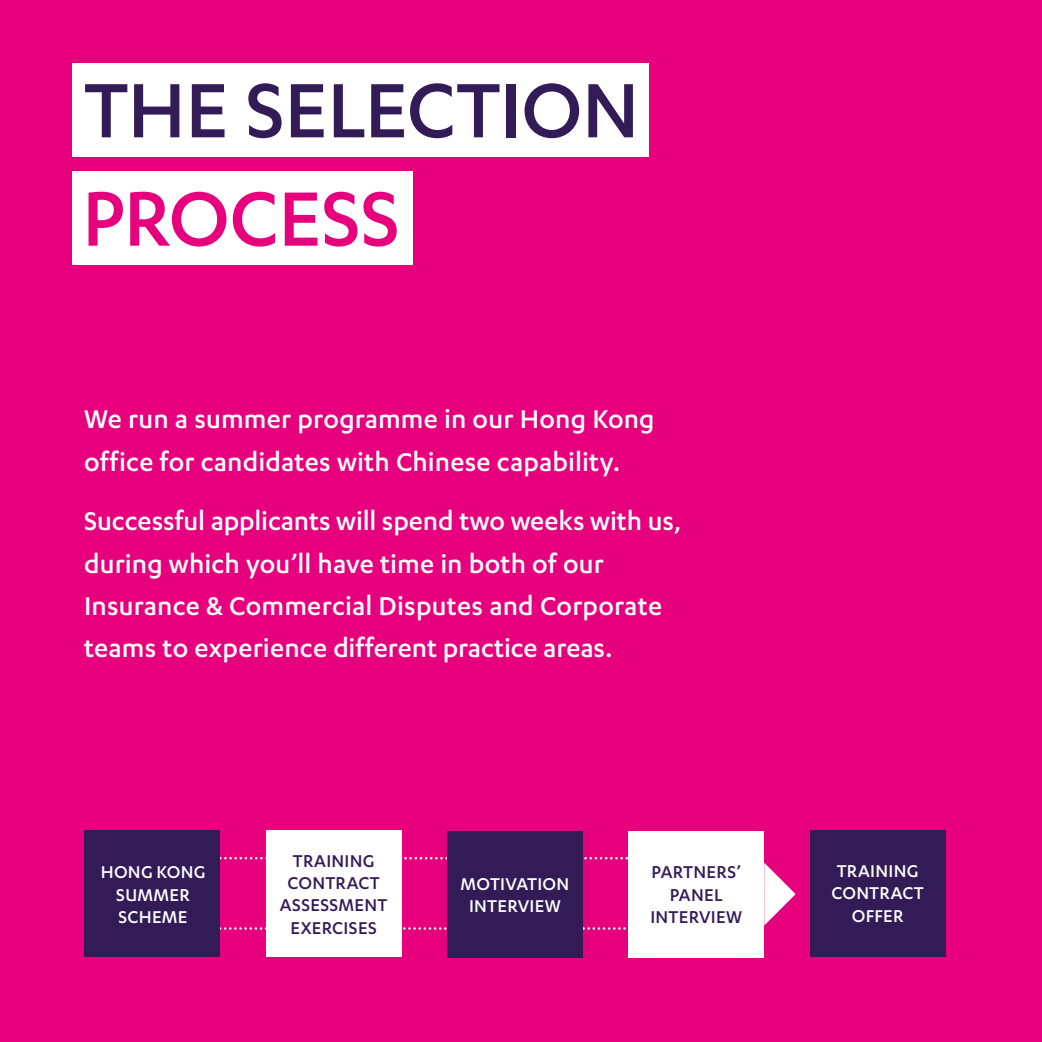
<style>
.page{position:relative;width:1042px;height:1042px;background:#e6007d}
.page>*{position:absolute;margin:0;border:0;box-sizing:border-box;transform-origin:0 0}
.t1{font:500 89.42px "Karbon";letter-spacing:-.01em;color:#331b58}
.t2{font:500 89.42px "Karbon";letter-spacing:-.005em;color:#e6007d}
.t3{font:500 29.75px/42.2px "Karbon";letter-spacing:.005em;color:#fff}
.t4{font:500 19.95px/22.4px "Karbon";letter-spacing:.015em;color:#fff;text-align:center}
.t5{font:500 19.95px/22.4px "Karbon";letter-spacing:.015em;color:#331b58;text-align:center}
</style>
<div class="page">
<div style="left:72px;top:63px;width:577px;height:93px;background:#fff"></div>
<div style="left:72px;top:172px;width:341px;height:93px;background:#fff"></div>
<svg style="left:764px;top:863px;width:31px;height:62px"></svg>
<svg style="left:220px;top:857px;width:408px;height:2px"></svg>
<svg style="left:220px;top:927px;width:406px;height:3px"></svg>
<div style="left:84px;top:830px;width:136px;height:127px;background:#331b58"></div>
<div style="left:266px;top:830px;width:136px;height:126px;background:#fff"></div>
<div style="left:447px;top:831px;width:136px;height:126px;background:#331b58"></div>
<div style="left:628px;top:831px;width:136px;height:126px;background:#fff"></div>
<div style="left:809px;top:830px;width:136px;height:126px;background:#331b58"></div>
<h1 class="t1" style="left:84px;top:60px;width:557px">THE SELECTION</h1>
<h1 class="t2" style="left:82px;top:168px;width:319px">PROCESS</h1>
<p class="t3" style="left:84px;top:397px;width:572px">We run a summer programme in our Hong Kong office for candidates with Chinese capability.</p>
<p class="t3" style="left:84px;top:499px;width:599px">Successful applicants will spend two weeks with us, during which you’ll have time in both of our Insurance &amp; Commercial Disputes and Corporate teams to experience different practice areas.</p>
<p class="t4" style="left:101px;top:860px;width:106px">HONG KONG<br>SUMMER<br>SCHEME</p>
<p class="t5" style="left:280px;top:849px;width:109px">TRAINING<br>CONTRACT<br>ASSESSMENT<br>EXERCISES</p>
<p class="t4" style="left:460px;top:872px;width:110px">MOTIVATION<br>INTERVIEW</p>
<p class="t5" style="left:650px;top:860px;width:93px">PARTNERS’<br>PANEL<br>INTERVIEW</p>
<p class="t4" style="left:831px;top:859px;width:94px">TRAINING<br>CONTRACT<br>OFFER</p>
</div>
